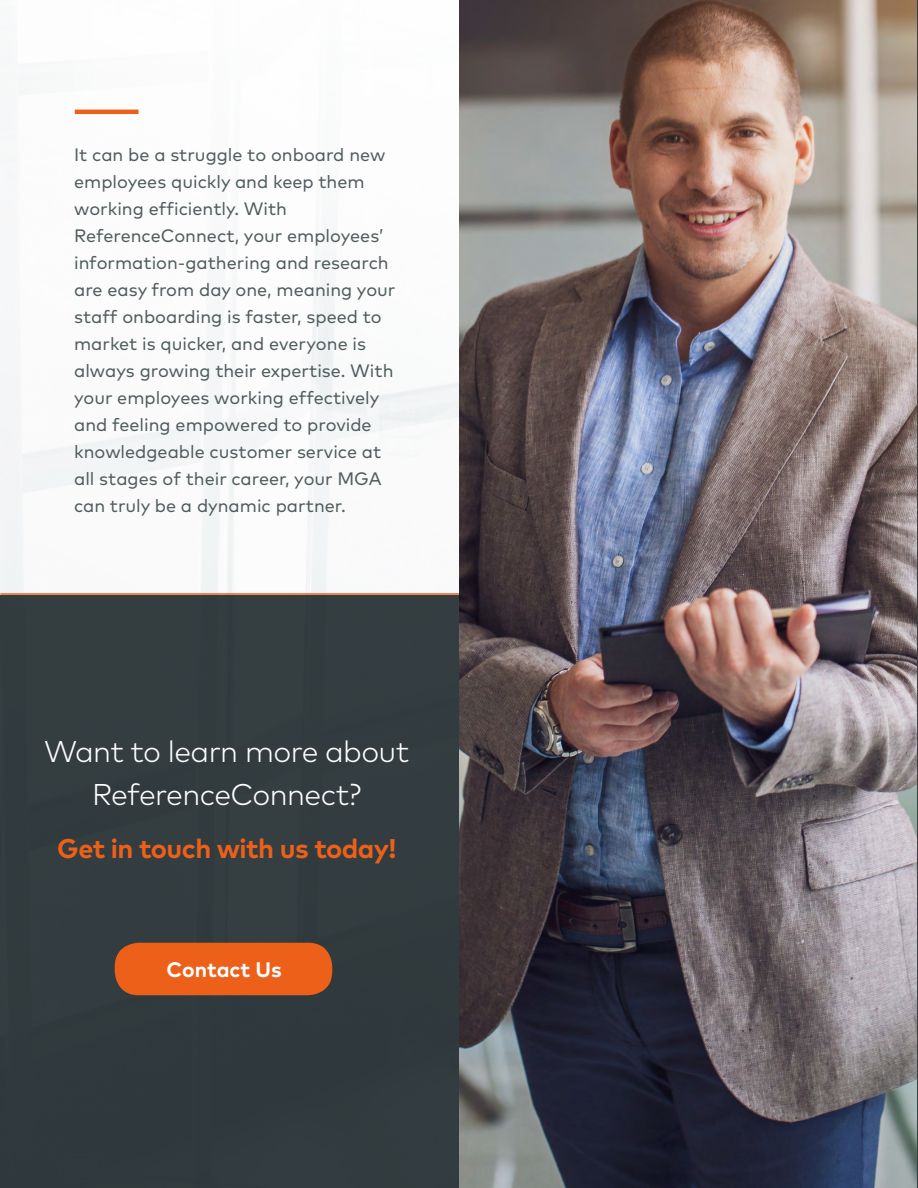
<style>
.page{position:relative;width:918px;height:1188px;background:#fff}
.page>*{position:absolute;margin:0;border:0;box-sizing:border-box;transform-origin:0 0}
.t1{font:300 30px/43.2px "Mark Pro";letter-spacing:-.02em;color:#fff;text-align:center}
.t2{font:700 27px "Mark Pro";letter-spacing:-.02em;color:#ed601a}
.t3{font:700 21px "Mark Pro";color:#fff}
.t4{font:18px/27px "Mark Pro";color:#505b5d}
</style>
<div class="page">
<div style="left:0;top:595px;width:459px;height:593px;background:#364043"></div>
<div style="left:115px;top:943px;width:217px;height:52px;background:#ed601a;border-radius:24px"></div>
<hr style="left:0;top:593px;width:459px;height:2px;background:#ed601a">
<hr style="left:75px;top:110px;width:64px;height:4px;background:#ed601a">
<img style="left:459px;top:0;width:457px;height:1188px">
<p class="t4" style="left:74px;top:140px;width:323px">It can be a struggle to onboard new employees quickly and keep them working efficiently. With ReferenceConnect, your employees’ information-gathering and research are easy from day one, meaning your staff onboarding is faster, speed to market is quicker, and everyone is always growing their expertise. With your employees working effectively and feeling empowered to provide knowledgeable customer service at all stages of their career, your MGA can truly be a dynamic partner.</p>
<h1 class="t1" style="left:44px;top:727px;width:367px">Want to learn more about<br>ReferenceConnect?</h1>
<h2 class="t2" style="left:57px;top:828px;width:340px">Get in touch with us today!</h2>
<p class="t3" style="left:167px;top:953px;width:117px">Contact Us</p>
</div>
